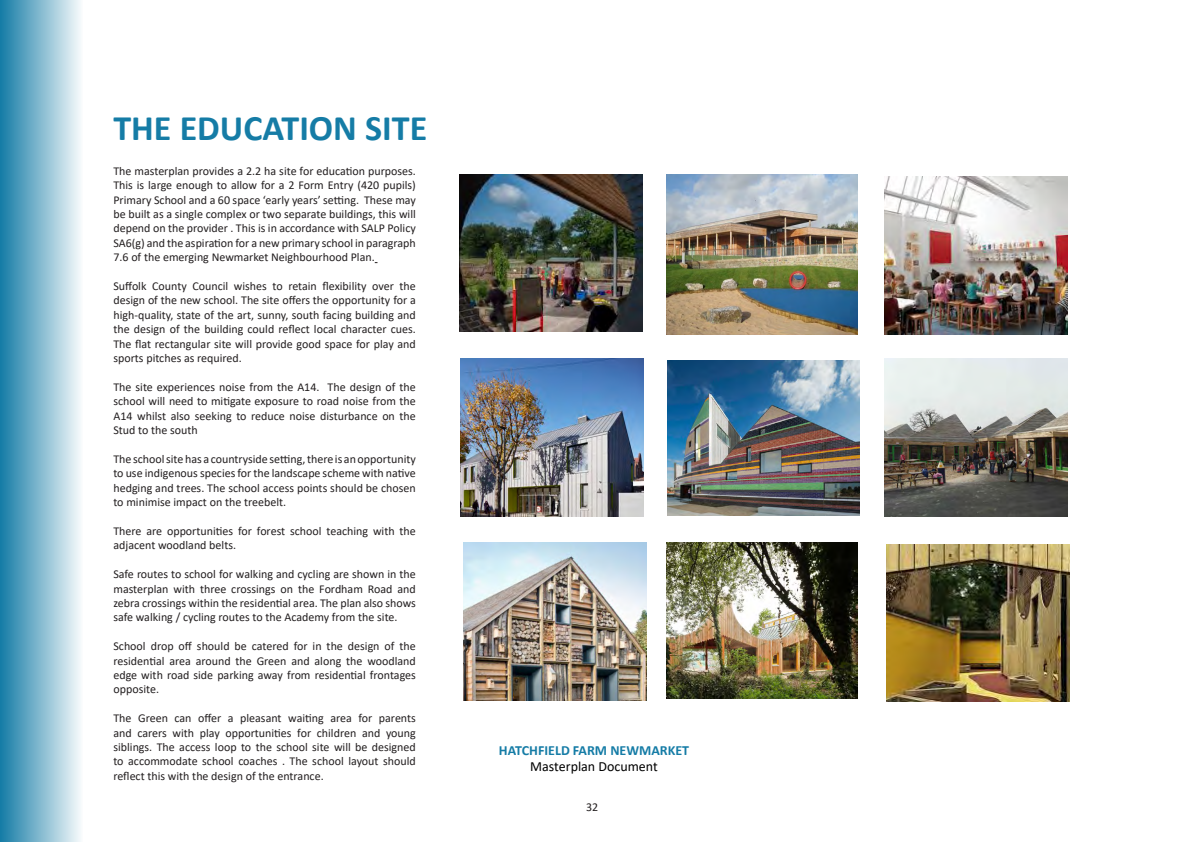
<style>
.page{position:relative;width:1191px;height:842px;background:#fff}
.page>*{position:absolute;margin:0;border:0;box-sizing:border-box;transform-origin:0 0}
.t1{font:700 36px "Calibri";color:#157ca6}
.t2{font:700 14px "Calibri";color:#157ca6}
.t3{font:14px "Calibri";color:#000}
.t4{font:12px/14.4px "Calibri";color:#231f20;text-align:justify}
</style>
<div class="page">
<div style="left:0;top:0;width:83px;height:842px;background:linear-gradient(to right,#147ca6,#fafcfd)"></div>
<img style="left:668px;top:360px;width:191px;height:156px">
<img style="left:461px;top:359px;width:183px;height:157px">
<img style="left:463px;top:543px;width:183px;height:157px">
<img style="left:459px;top:174px;width:183px;height:158px">
<img style="left:884px;top:359px;width:183px;height:157px">
<img style="left:886px;top:544px;width:183px;height:158px">
<img style="left:884px;top:177px;width:183px;height:157px">
<img style="left:666px;top:174px;width:191px;height:160px">
<img style="left:666px;top:543px;width:191px;height:156px">
<p class="t1" style="left:113px;top:103px;width:315px">THE EDUCATION SITE</p>
<p class="t4" style="left:113px;top:163px;width:304px">The masterplan provides a 2.2 ha site for education purposes.<br>This is large enough to allow for a 2 Form Entry (420 pupils)<br>Primary School and a 60 space ‘early years’ setting. These may be built as a single complex or two separate buildings, this will depend on the provider . This is in accordance with SALP Policy SA6(g) and the aspiration for a new primary school in paragraph 7.6 of the emerging Newmarket Neighbourhood Plan.</p>
<p class="t4" style="left:113px;top:279px;width:304px">Suffolk County Council wishes to retain flexibility over the design of the new school. The site offers the opportunity for a high-quality, state of the art, sunny, south facing building and the design of the building could reflect local character cues.<br>The flat rectangular site will provide good space for play and sports pitches as required.</p>
<p class="t4" style="left:113px;top:379px;width:304px">The site experiences noise from the A14. The design of the school will need to mitigate exposure to road noise from the A14 whilst also seeking to reduce noise disturbance on the Stud to the south</p>
<p class="t4" style="left:113px;top:451px;width:304px">The school site has a countryside setting, there is an opportunity to use indigenous species for the landscape scheme with native hedging and trees. The school access points should be chosen to minimise impact on the treebelt.</p>
<p class="t4" style="left:113px;top:523px;width:304px">There are opportunities for forest school teaching with the adjacent woodland belts.</p>
<p class="t4" style="left:113px;top:567px;width:304px">Safe routes to school for walking and cycling are shown in the masterplan with three crossings on the Fordham Road and zebra crossings within the residential area. The plan also shows safe walking / cycling routes to the Academy from the site.</p>
<p class="t4" style="left:113px;top:639px;width:304px">School drop off should be catered for in the design of the residential area around the Green and along the woodland edge with road side parking away from residential frontages opposite.</p>
<p class="t4" style="left:113px;top:711px;width:304px">The Green can offer a pleasant waiting area for parents and carers with play opportunities for children and young siblings. The access loop to the school site will be designed to accommodate school coaches . The school layout should reflect this with the design of the entrance.</p>
<p class="t2" style="left:499px;top:740px;width:192px">HATCHFIELD FARM NEWMARKET</p>
<p class="t3" style="left:530px;top:757px;width:129px">Masterplan Document</p>
<p class="t4" style="left:586px;top:799px;width:14px">32</p>
</div>
